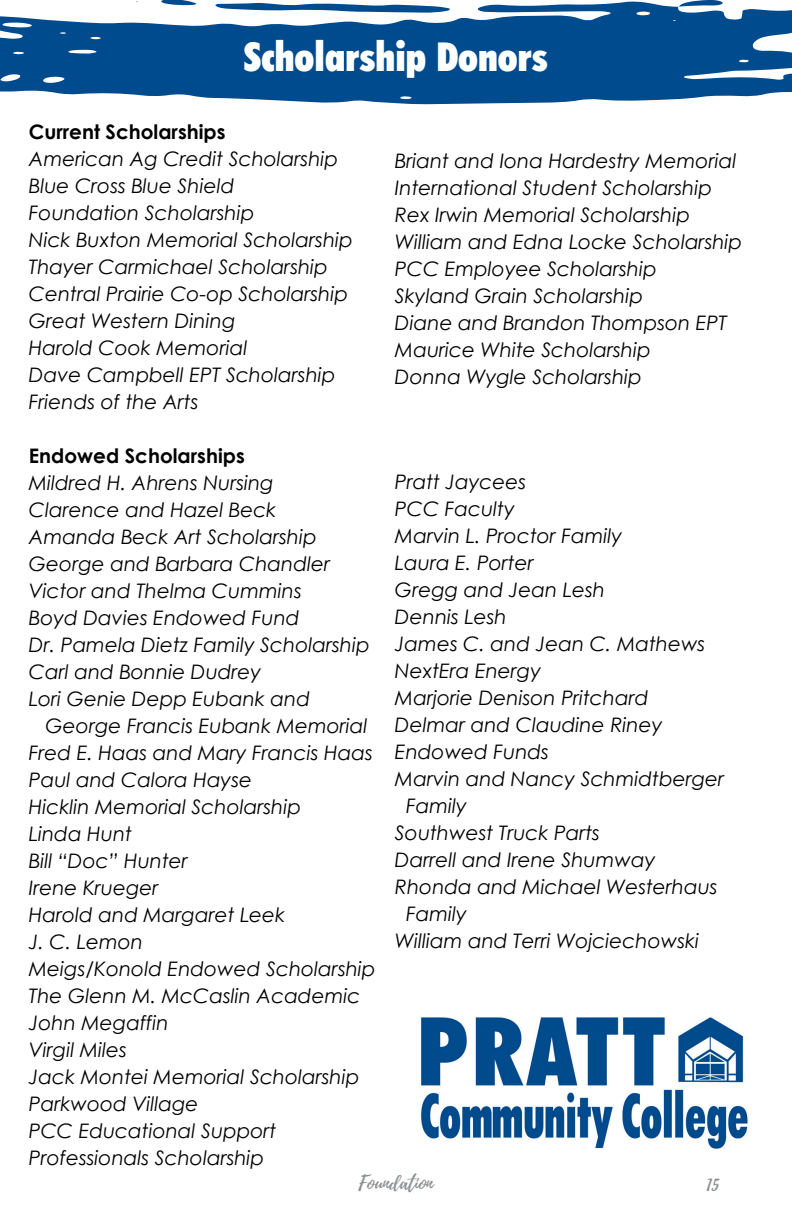
<style>
.page{position:relative;width:792px;height:1224px;background:#fff}
.page>*{position:absolute;margin:0;border:0;box-sizing:border-box;transform-origin:0 0}
.t1{font:900 condensed 40px "Futura BT";color:#fff}
.t2{font:italic 20px/27px "Century Gothic";color:#000}
.t3{font:700 20px "Century Gothic";color:#000}
.t4{font:20px "Playlist Script";color:#8c8e90}
</style>
<div class="page">
<svg style="left:0;top:1px;width:792px;height:103px;fill:#004b8d"></svg>
<svg style="left:215px;top:3px;width:236px;height:10px"></svg>
<svg style="left:678px;top:0;width:45px;height:7px"></svg>
<svg style="left:161px;top:0;width:36px;height:6px"></svg>
<img style="left:421px;top:1017px;width:327px;height:132px">
<p class="t1" style="left:244px;top:27px;width:306px">Scholarship Donors</p>
<h1 class="t3" style="left:29px;top:119px;width:198px">Current Scholarships</h1>
<p class="t2" style="left:29px;top:145px;width:311px">American Ag Credit Scholarship</p>
<p class="t2" style="left:29px;top:172px;width:207px">Blue Cross Blue Shield</p>
<p class="t2" style="left:29px;top:199px;width:227px">Foundation Scholarship</p>
<p class="t2" style="left:29px;top:226px;width:325px">Nick Buxton Memorial Scholarship</p>
<p class="t2" style="left:29px;top:253px;width:301px">Thayer Carmichael Scholarship</p>
<p class="t2" style="left:29px;top:280px;width:321px">Central Prairie Co-op Scholarship</p>
<p class="t2" style="left:29px;top:307px;width:208px">Great Western Dining</p>
<p class="t2" style="left:29px;top:334px;width:220px">Harold Cook Memorial</p>
<p class="t2" style="left:29px;top:361px;width:308px">Dave Campbell EPT Scholarship</p>
<p class="t2" style="left:29px;top:388px;width:171px">Friends of the Arts</p>
<p class="t3" style="left:29px;top:443px;width:217px">Endowed Scholarships</p>
<p class="t2" style="left:29px;top:469px;width:246px">Mildred H. Ahrens Nursing</p>
<p class="t2" style="left:29px;top:496px;width:249px">Clarence and Hazel Beck</p>
<p class="t2" style="left:29px;top:523px;width:289px">Amanda Beck Art Scholarship</p>
<p class="t2" style="left:29px;top:550px;width:303px">George and Barbara Chandler</p>
<p class="t2" style="left:29px;top:577px;width:274px">Victor and Thelma Cummins</p>
<p class="t2" style="left:29px;top:604px;width:272px">Boyd Davies Endowed Fund</p>
<p class="t2" style="left:29px;top:631px;width:342px">Dr. Pamela Dietz Family Scholarship</p>
<p class="t2" style="left:29px;top:658px;width:234px">Carl and Bonnie Dudrey</p>
<p class="t2" style="left:29px;top:685px;width:283px">Lori Genie Depp Eubank and</p>
<p class="t2" style="left:46px;top:712px;width:324px">George Francis Eubank Memorial</p>
<p class="t2" style="left:29px;top:739px;width:345px">Fred E. Haas and Mary Francis Haas</p>
<p class="t2" style="left:29px;top:766px;width:225px">Paul and Calora Hayse</p>
<p class="t2" style="left:29px;top:793px;width:274px">Hicklin Memorial Scholarship</p>
<p class="t2" style="left:29px;top:820px;width:105px">Linda Hunt</p>
<p class="t2" style="left:29px;top:847px;width:160px">Bill “Doc” Hunter</p>
<p class="t2" style="left:29px;top:874px;width:131px">Irene Krueger</p>
<p class="t2" style="left:29px;top:901px;width:258px">Harold and Margaret Leek</p>
<p class="t2" style="left:29px;top:928px;width:116px">J. C. Lemon</p>
<p class="t2" style="left:29px;top:955px;width:348px">Meigs/Konold Endowed Scholarship</p>
<p class="t2" style="left:29px;top:982px;width:333px">The Glenn M. McCaslin Academic</p>
<p class="t2" style="left:29px;top:1009px;width:141px">John Megaffin</p>
<p class="t2" style="left:29px;top:1036px;width:100px">Virgil Miles</p>
<p class="t2" style="left:29px;top:1063px;width:332px">Jack Montei Memorial Scholarship</p>
<p class="t2" style="left:29px;top:1090px;width:171px">Parkwood Village</p>
<p class="t2" style="left:29px;top:1117px;width:249px">PCC Educational Support<br>Professionals Scholarship</p>
<p class="t2" style="left:395px;top:147px;width:343px">Briant and Iona Hardestry Memorial</p>
<p class="t2" style="left:395px;top:174px;width:319px">International Student Scholarship</p>
<p class="t2" style="left:395px;top:201px;width:296px">Rex Irwin Memorial Scholarship</p>
<p class="t2" style="left:395px;top:228px;width:349px">William and Edna Locke Scholarship</p>
<p class="t2" style="left:395px;top:255px;width:263px">PCC Employee Scholarship</p>
<p class="t2" style="left:395px;top:282px;width:250px">Skyland Grain Scholarship</p>
<p class="t2" style="left:395px;top:309px;width:334px">Diane and Brandon Thompson EPT</p>
<p class="t2" style="left:395px;top:336px;width:257px">Maurice White Scholarship</p>
<p class="t2" style="left:395px;top:363px;width:248px">Donna Wygle Scholarship</p>
<p class="t2" style="left:395px;top:468px;width:133px">Pratt Jaycees</p>
<p class="t2" style="left:395px;top:495px;width:121px">PCC Faculty</p>
<p class="t2" style="left:395px;top:522px;width:229px">Marvin L. Proctor Family</p>
<p class="t2" style="left:395px;top:549px;width:140px">Laura E. Porter</p>
<p class="t2" style="left:395px;top:576px;width:212px">Gregg and Jean Lesh</p>
<p class="t2" style="left:395px;top:603px;width:113px">Dennis Lesh</p>
<p class="t2" style="left:395px;top:630px;width:312px">James C. and Jean C. Mathews</p>
<p class="t2" style="left:395px;top:657px;width:148px">NextEra Energy</p>
<p class="t2" style="left:395px;top:684px;width:255px">Marjorie Denison Pritchard</p>
<p class="t2" style="left:395px;top:711px;width:269px">Delmar and Claudine Riney</p>
<p class="t2" style="left:395px;top:738px;width:156px">Endowed Funds</p>
<p class="t2" style="left:395px;top:765px;width:331px">Marvin and Nancy Schmidtberger</p>
<p class="t2" style="left:406px;top:792px;width:62px">Family</p>
<p class="t2" style="left:395px;top:819px;width:207px">Southwest Truck Parts</p>
<p class="t2" style="left:395px;top:846px;width:262px">Darrell and Irene Shumway</p>
<p class="t2" style="left:395px;top:873px;width:324px">Rhonda and Michael Westerhaus</p>
<p class="t2" style="left:406px;top:900px;width:62px">Family</p>
<p class="t2" style="left:395px;top:927px;width:306px">William and Terri Wojciechowski</p>
<p class="t4" style="left:358px;top:1169px;width:76px">Foundation</p>
<p class="t4" style="left:707px;top:1169px;width:14px">15</p>
</div>
